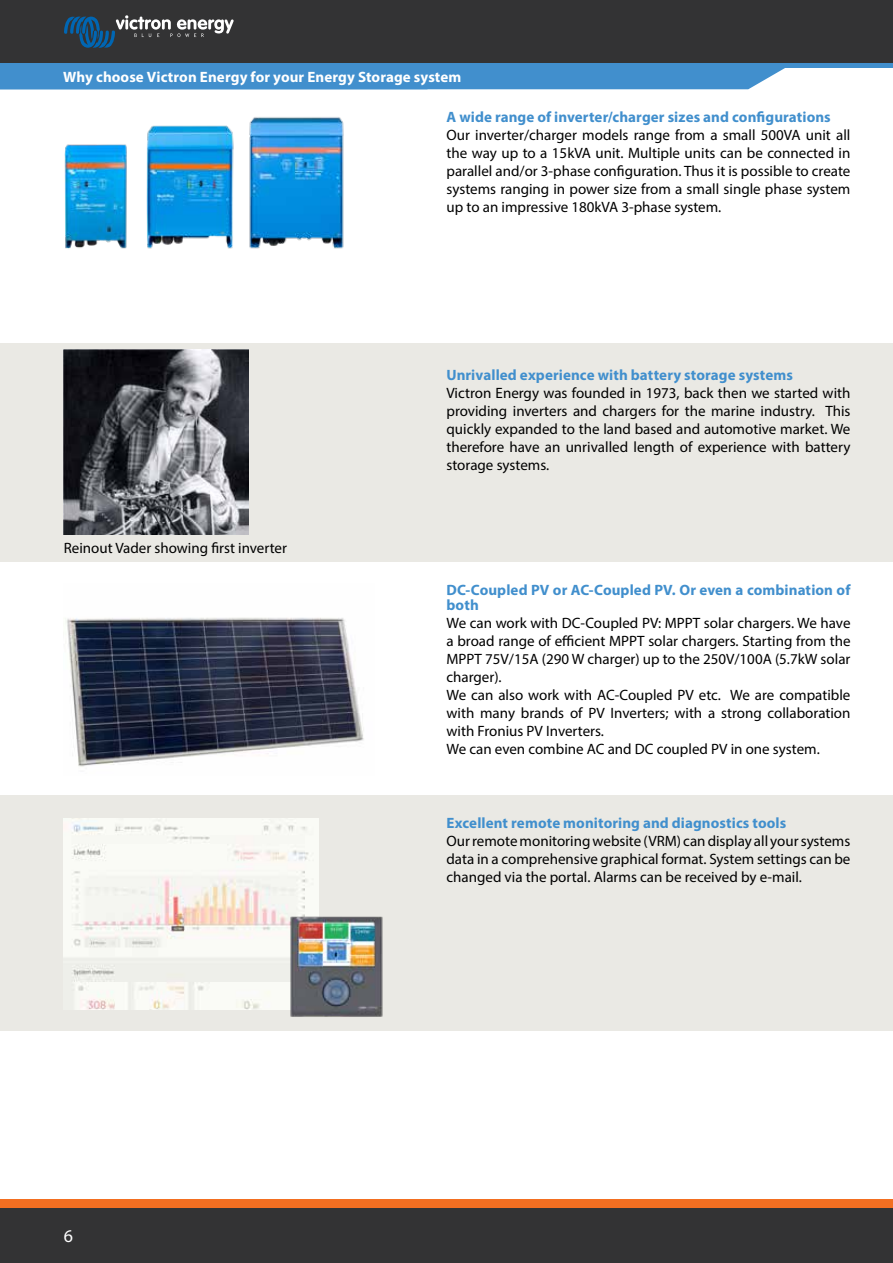
<style>
.page{position:relative;width:893px;height:1263px;background:#fff}
.page>*{position:absolute;margin:0;border:0;box-sizing:border-box;transform-origin:0 0}
.t1{font:18px "Myriad Pro";color:#fff}
.t2{font:15px/18px "Myriad Pro";color:#000;text-align:justify}
.t3{font:700 15px/15px "Myriad Pro";letter-spacing:.005em;color:#418fcd}
.t4{font:700 15px "Myriad Pro";letter-spacing:.005em;color:#fff}
</style>
<div class="page">
<div style="left:0;top:796px;width:893px;height:235px;background:#eae9e4"></div>
<div style="left:0;top:343px;width:893px;height:219px;background:#eae9e4"></div>
<img style="left:64px;top:117px;width:280px;height:132px">
<img style="left:64px;top:349px;width:185px;height:185px">
<img style="left:64px;top:818px;width:255px;height:192px">
<img style="left:65px;top:617px;width:299px;height:150px">
<img style="left:271px;top:902px;width:112px;height:115px">
<div style="left:0;top:1208px;width:893px;height:55px;background:#333334"></div>
<div style="left:0;top:1199px;width:893px;height:9px;background:#f36f21"></div>
<div style="left:0;top:0;width:893px;height:64px;background:#333334"></div>
<div style="left:0;top:68px;width:785px;height:21px;background:#418fcd"></div>
<svg style="left:64px;top:15px;width:170px;height:33px"></svg>
<hr style="left:0;top:64px;width:893px;height:4px;background:#418fcd">
<p class="t4" style="left:63px;top:67px;width:400px">Why choose Victron Energy for your Energy Storage system</p>
<p class="t3" style="left:446px;top:109px;width:386px">A wide range of inverter/charger sizes and configurations</p>
<p class="t2" style="left:446px;top:125px;width:405px">Our inverter/charger models range from a small 500VA unit all the way up to a 15kVA unit. Multiple units can be connected in parallel and/or 3-phase configuration. Thus it is possible to create systems ranging in power size from a small single phase system up to an impressive 180kVA 3-phase system.</p>
<p class="t2" style="left:64px;top:539px;width:225px">Reinout Vader showing first inverter</p>
<p class="t1" style="left:64px;top:1224px;width:11px">6</p>
<p class="t3" style="left:446px;top:367px;width:348px">Unrivalled experience with battery storage systems</p>
<p class="t2" style="left:446px;top:383px;width:405px">Victron Energy was founded in 1973, back then we started with providing inverters and chargers for the marine industry. This quickly expanded to the land based and automotive market. We therefore have an unrivalled length of experience with battery storage systems.</p>
<p class="t3" style="left:446px;top:582px;width:405px">DC-Coupled PV or AC-Coupled PV. Or even a combination of both</p>
<p class="t2" style="left:446px;top:613px;width:406px;text-align:left">We can work with DC-Coupled PV: MPPT solar chargers. We have a broad range of efficient MPPT solar chargers. Starting from the MPPT 75V/15A (290 W charger) up to the 250V/100A (5.7kW solar charger).<br>We can also work with AC-Coupled PV etc. We are compatible with many brands of PV Inverters; with a strong collaboration with Fronius PV Inverters.<br>We can even combine AC and DC coupled PV in one system.</p>
<p class="t3" style="left:446px;top:815px;width:341px">Excellent remote monitoring and diagnostics tools</p>
<p class="t2" style="left:446px;top:831px;width:405px">Our remote monitoring website (VRM) can display all your systems data in a comprehensive graphical format. System settings can be changed via the portal. Alarms can be received by e-mail.</p>
</div>
